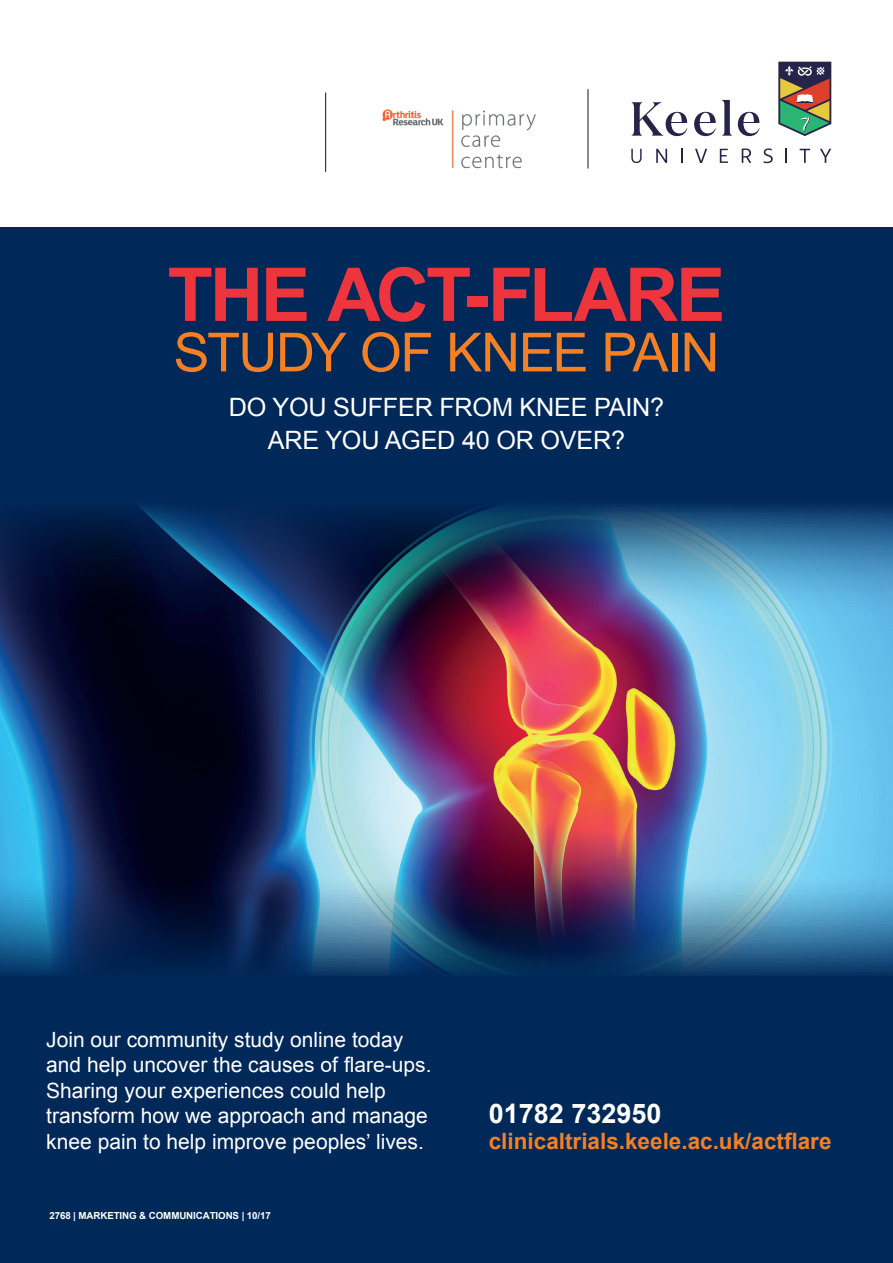
<style>
.page{position:relative;width:893px;height:1263px;background:#fff}
.page>*{position:absolute;margin:0;border:0;box-sizing:border-box;transform-origin:0 0}
.t1{font:700 74.25px "Arial";letter-spacing:-.04em;color:#ee343d}
.t2{font:54px "Arial";letter-spacing:-.03em;color:#f58023}
.t3{font:700 27px "Arial";color:#fff}
.t4{font:25.2px/33px "Arial";letter-spacing:-.01em;color:#fff;text-align:center}
.t5{font:700 22.5px "Arial";color:#f58023}
.t6{font:21px/25.5px "Arial";color:#fff}
.t7{font:700 9.75px "Arial";letter-spacing:-.01em;color:#fff}
</style>
<div class="page">
<div style="left:0;top:227px;width:893px;height:1036px;background:#002858"></div>
<img style="left:0;top:506px;width:893px;height:469px">
<svg style="left:631px;top:102px;width:56px;height:34px"></svg>
<svg style="left:694px;top:100px;width:38px;height:36px"></svg>
<svg style="left:738px;top:112px;width:21px;height:24px"></svg>
<svg style="left:631px;top:149px;width:11px;height:14px"></svg>
<svg style="left:656px;top:149px;width:11px;height:14px"></svg>
<svg style="left:681px;top:149px;width:1px;height:14px"></svg>
<svg style="left:695px;top:149px;width:12px;height:14px"></svg>
<svg style="left:720px;top:149px;width:8px;height:14px"></svg>
<svg style="left:742px;top:148px;width:9px;height:15px"></svg>
<svg style="left:763px;top:148px;width:10px;height:15px"></svg>
<svg style="left:785px;top:149px;width:2px;height:14px"></svg>
<svg style="left:800px;top:149px;width:10px;height:14px"></svg>
<svg style="left:820px;top:149px;width:11px;height:14px"></svg>
<svg style="left:778px;top:62px;width:53px;height:74px;background:#7a7966"></svg>
<img style="left:382px;top:109px;width:154px;height:60px">
<hr style="left:587px;top:89px;width:1px;height:79px;background:#231f20">
<hr style="left:325px;top:93px;width:1px;height:79px;background:#231f20">
<h1 class="t1" style="left:168px;top:245px;width:559px">THE ACT-FLARE</h1>
<h2 class="t2" style="left:173px;top:317px;width:547px">STUDY OF KNEE PAIN</h2>
<p class="t4" style="left:229px;top:391px;width:437px">DO YOU SUFFER FROM KNEE PAIN?<br>ARE YOU AGED 40 OR OVER?</p>
<p class="t6" style="left:46px;top:1027px;width:387px">Join our community study online today and help uncover the causes of flare-ups.<br>Sharing your experiences could help transform how we approach and manage knee pain to help improve peoples’ lives.</p>
<p class="t7" style="left:49px;top:1209px;width:223px">2768 | MARKETING &amp; COMMUNICATIONS | 10/17</p>
<p class="t3" style="left:489px;top:1096px;width:174px">01782 732950</p>
<p class="t5" style="left:489px;top:1126px;width:344px">clinicaltrials.keele.ac.uk/actflare</p>
</div>
